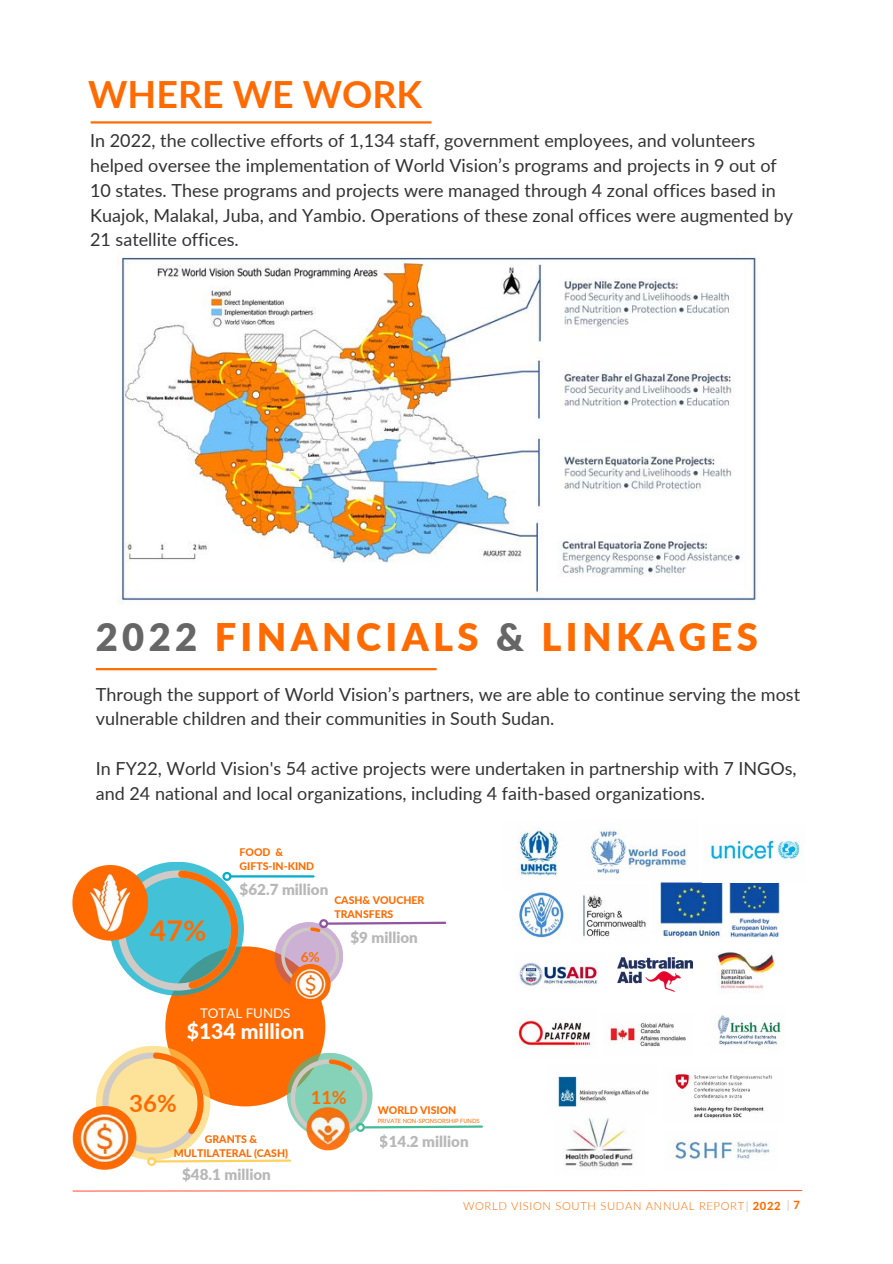
<style>
.page{position:relative;width:893px;height:1264px;background:#fff}
.page>*{position:absolute;margin:0;border:0;box-sizing:border-box;transform-origin:0 0}
.t1{font:900 38.1px "Lato";letter-spacing:.115em;color:#ff6b00}
.t2{font:700 37.5px "Lato";color:#ff6b00}
.t3{font:700 28.5px "Lato";color:#ff6b00}
.t4{font:700 24px "Lato";color:#ff6b00}
.t5{font:800 21.15px "Lato";color:#fff}
.t6{font:700 18.15px "Lato";color:#ff6b00}
.t7{font:18px/24.8px "Lato";color:#333}
.t8{font:900 15.15px "Lato";color:#a6a6a6}
.t9{font:700 13.65px "Lato";color:#ff6b00}
.t10{font:13.35px "Lato";color:#fff}
.t11{font:300 11.25px "Lato";letter-spacing:.06em;color:#ff6b00}
.t12{font:800 10.5px/14px "Lato";color:#ff6b00}
.t13{font:5.85px "Lato";color:#ff6b00}
.s1{color:#666}
.s2{font-weight:800;color:#e2d8c1}
.s3{font-weight:800}
</style>
<div class="page">
<img style="left:117px;top:250px;width:640px;height:354px">
<hr style="left:96px;top:668px;width:340px;height:2px;background:#ff6b00">
<div style="left:165px;top:946px;width:160px;height:160px;background:#ff6b00;border-radius:50%"></div>
<svg style="left:96px;top:1045px;width:114px;height:115px"></svg>
<svg style="left:110px;top:861px;width:134px;height:134px"></svg>
<hr style="left:231px;top:875px;width:82px;height:2px;background:#00acca">
<svg style="left:118px;top:870px;width:120px;height:120px;background:#6fb6b7"></svg>
<img style="left:72px;top:865px;width:76px;height:75px">
<svg style="left:102px;top:1052px;width:381px;height:114px"></svg>
<img style="left:72px;top:1106px;width:64px;height:63px">
<svg style="left:275px;top:922px;width:68px;height:68px"></svg>
<svg style="left:281px;top:919px;width:166px;height:66px"></svg>
<img style="left:291px;top:964px;width:39px;height:39px">
<img style="left:617px;top:957px;width:75px;height:34px">
<img style="left:717px;top:952px;width:58px;height:37px">
<img style="left:659px;top:881px;width:64px;height:58px">
<img style="left:729px;top:883px;width:52px;height:56px">
<img style="left:582px;top:894px;width:64px;height:45px">
<img style="left:516px;top:1013px;width:76px;height:35px">
<img style="left:610px;top:1023px;width:76px;height:24px">
<img style="left:564px;top:1118px;width:69px;height:51px">
<img style="left:717px;top:1015px;width:64px;height:31px">
<img style="left:670px;top:1141px;width:100px;height:19px">
<img style="left:553px;top:1076px;width:96px;height:31px">
<img style="left:675px;top:1073px;width:97px;height:45px">
<img style="left:518px;top:892px;width:47px;height:46px">
<img style="left:587px;top:829px;width:101px;height:50px">
<img style="left:519px;top:963px;width:79px;height:23px">
<img style="left:702px;top:838px;width:101px;height:44px">
<img style="left:518px;top:827px;width:41px;height:51px">
<hr style="left:91px;top:121px;width:340px;height:2px;background:#ff6b00">
<svg style="left:72px;top:1189px;width:730px;height:3px"></svg>
<h2 class="t2" style="left:88px;top:70px;width:335px">WHERE WE WORK</h2>
<p class="t7" style="left:90px;top:128px;width:704px">In 2022, the collective efforts of 1,134 staff, government employees, and volunteers helped oversee the implementation of World Vision’s programs and projects in 9 out of 10 states. These programs and projects were managed through 4 zonal offices based in Kuajok, Malakal, Juba, and Yambio. Operations of these zonal offices were augmented by 21 satellite offices.</p>
<h1 class="t1" style="left:96px;top:613px;width:663px"><span class="s1">2022</span> FINANCIALS <span class="s1">&amp;</span> LINKAGES</h1>
<p class="t7" style="left:96px;top:681px;width:705px">Through the support of World Vision’s partners, we are able to continue serving the most vulnerable children and their communities in South Sudan.</p>
<p class="t7" style="left:96px;top:755px;width:702px">In FY22, World Vision's 54 active projects were undertaken in partnership with 7 INGOs, and 24 national and local organizations, including 4 faith-based organizations.</p>
<h3 class="t3" style="left:150px;top:913px;width:58px">47%</h3>
<p class="t12" style="left:239px;top:844px;width:76px">FOOD &amp;<br>GIFTS-IN-KIND</p>
<p class="t8" style="left:239px;top:880px;width:90px">$62.7 million</p>
<p class="t12" style="left:334px;top:893px;width:91px">CASH&amp; VOUCHER<br>TRANSFERS</p>
<p class="t9" style="left:300px;top:948px;width:21px">6%</p>
<p class="t8" style="left:350px;top:927px;width:69px">$9 million</p>
<p class="t10" style="left:200px;top:1004px;width:92px">TOTAL FUNDS</p>
<p class="t5" style="left:187px;top:1017px;width:119px">$134 million</p>
<h3 class="t4" style="left:129px;top:1088px;width:49px">36%</h3>
<p class="t12" style="left:174px;top:1131px;width:116px;text-align:center">GRANTS &amp;<br>MULTILATERAL (CASH)</p>
<p class="t8" style="left:182px;top:1165px;width:90px">$48.1 million</p>
<p class="t6" style="left:311px;top:1086px;width:37px">11%</p>
<p class="t12" style="left:378px;top:1102px;width:80px">WORLD VISION</p>
<p class="t13" style="left:378px;top:1117px;width:103px">PRIVATE NON-SPONSORSHIP FUNDS</p>
<p class="t8" style="left:380px;top:1132px;width:90px">$14.2 million</p>
<p class="t11" style="left:463px;top:1198px;width:338px">WORLD VISION SOUTH SUDAN ANNUAL REPORT<span class="s2">|</span> <span class="s3">2022</span> <span class="s2">|</span> <span class="s3">7</span></p>
</div>
